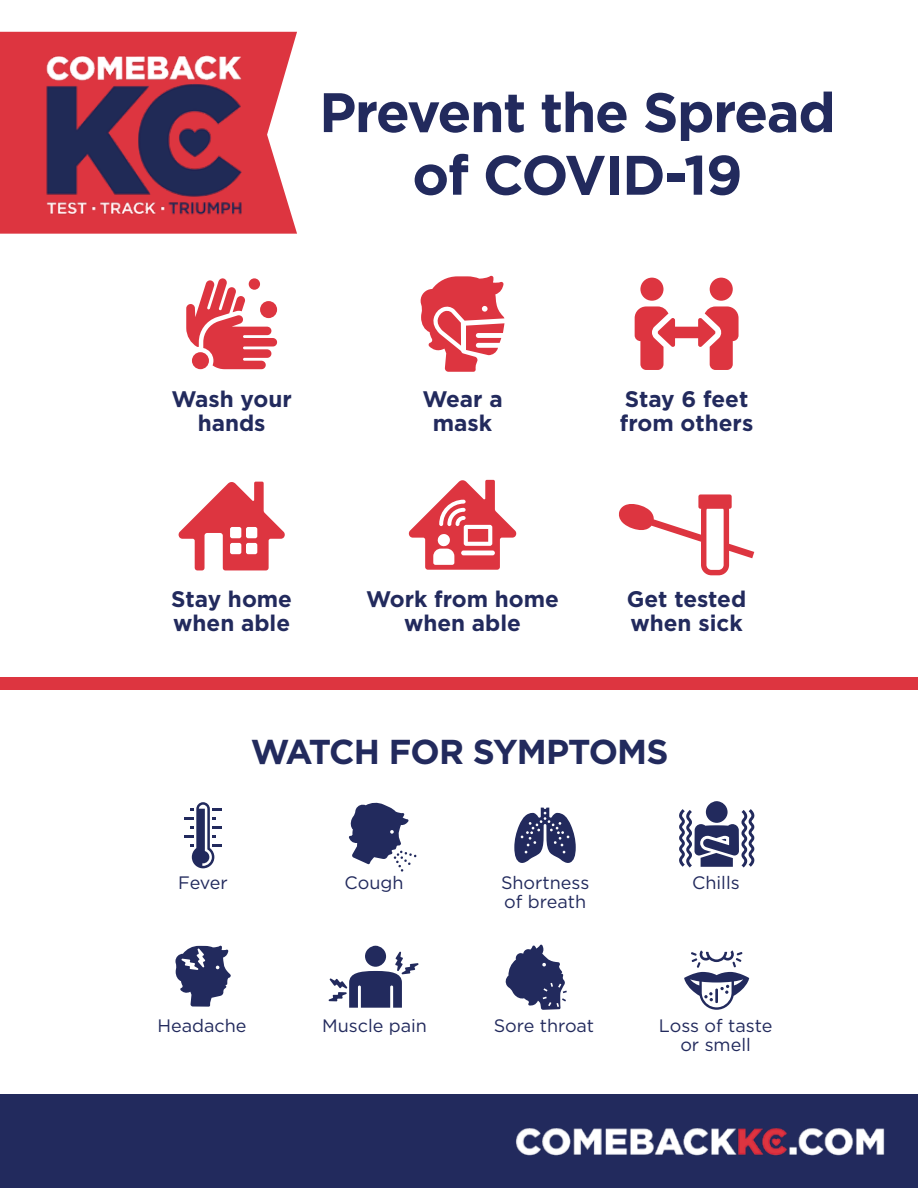
<style>
.page{position:relative;width:918px;height:1188px;background:#fff}
.page>*{position:absolute;margin:0;border:0;box-sizing:border-box;transform-origin:0 0}
.t1{font:700 55.5px/62.7px "Gotham";letter-spacing:-.025em;color:#222a5d;text-align:center}
.t2{font:700 34.5px "Gotham";letter-spacing:-.025em;color:#222a5d}
.t3{font:700 22.5px/24px "Gotham";color:#222a5d;text-align:center}
.t4{font:18px/19.2px "Gotham";color:#222a5d}
</style>
<div class="page">
<div style="left:0;top:1094px;width:918px;height:94px;background:#222a5d"></div>
<svg style="left:0;top:32px;width:297px;height:202px"></svg>
<div style="left:0;top:677px;width:918px;height:13px;background:#dd3540"></div>
<svg style="left:184px;top:802px;width:38px;height:66px"></svg>
<div style="left:706px;top:801px;width:22px;height:22px;background:#222a5d;border-radius:50%"></div>
<svg style="left:679px;top:809px;width:76px;height:58px"></svg>
<svg style="left:514px;top:808px;width:62px;height:55px"></svg>
<svg style="left:349px;top:802px;width:68px;height:70px"></svg>
<div style="left:365px;top:946px;width:21px;height:21px;background:#222a5d;border-radius:50%"></div>
<svg style="left:328px;top:951px;width:91px;height:57px"></svg>
<svg style="left:175px;top:945px;width:56px;height:62px"></svg>
<svg style="left:505px;top:944px;width:62px;height:59px"></svg>
<svg style="left:684px;top:950px;width:65px;height:53px"></svg>
<svg style="left:619px;top:494px;width:135px;height:81px"></svg>
<svg style="left:635px;top:278px;width:104px;height:92px"></svg>
<svg style="left:421px;top:275px;width:83px;height:97px"></svg>
<svg style="left:409px;top:480px;width:107px;height:90px"></svg>
<svg style="left:186px;top:278px;width:91px;height:91px"></svg>
<svg style="left:179px;top:482px;width:106px;height:88px"></svg>
<img style="left:516px;top:1003px;width:369px;height:153px">
<img style="left:3px;top:31px;width:282px;height:203px">
<h1 class="t1" style="left:319px;top:81px;width:518px">Prevent the Spread of COVID-19</h1>
<p class="t3" style="left:172px;top:387px;width:122px">Wash your hands</p>
<p class="t3" style="left:422px;top:387px;width:82px">Wear a mask</p>
<p class="t3" style="left:620px;top:387px;width:135px;text-align:left">Stay 6 feet from others</p>
<p class="t3" style="left:171px;top:587px;width:122px;text-align:left">Stay home when able</p>
<p class="t3" style="left:366px;top:587px;width:195px">Work from home when able</p>
<p class="t3" style="left:627px;top:587px;width:121px;text-align:left">Get tested when sick</p>
<h2 class="t2" style="left:251px;top:729px;width:419px">WATCH FOR SYMPTOMS</h2>
<p class="t4" style="left:178px;top:873px;width:51px">Fever</p>
<p class="t4" style="left:345px;top:873px;width:60px">Cough</p>
<p class="t4" style="left:501px;top:873px;width:90px">Shortness of breath</p>
<p class="t4" style="left:692px;top:873px;width:49px">Chills</p>
<p class="t4" style="left:157px;top:1016px;width:91px">Headache</p>
<p class="t4" style="left:322px;top:1016px;width:106px">Muscle pain</p>
<p class="t4" style="left:494px;top:1016px;width:102px">Sore throat</p>
<p class="t4" style="left:659px;top:1016px;width:115px;text-align:center">Loss of taste or smell</p>
</div>
